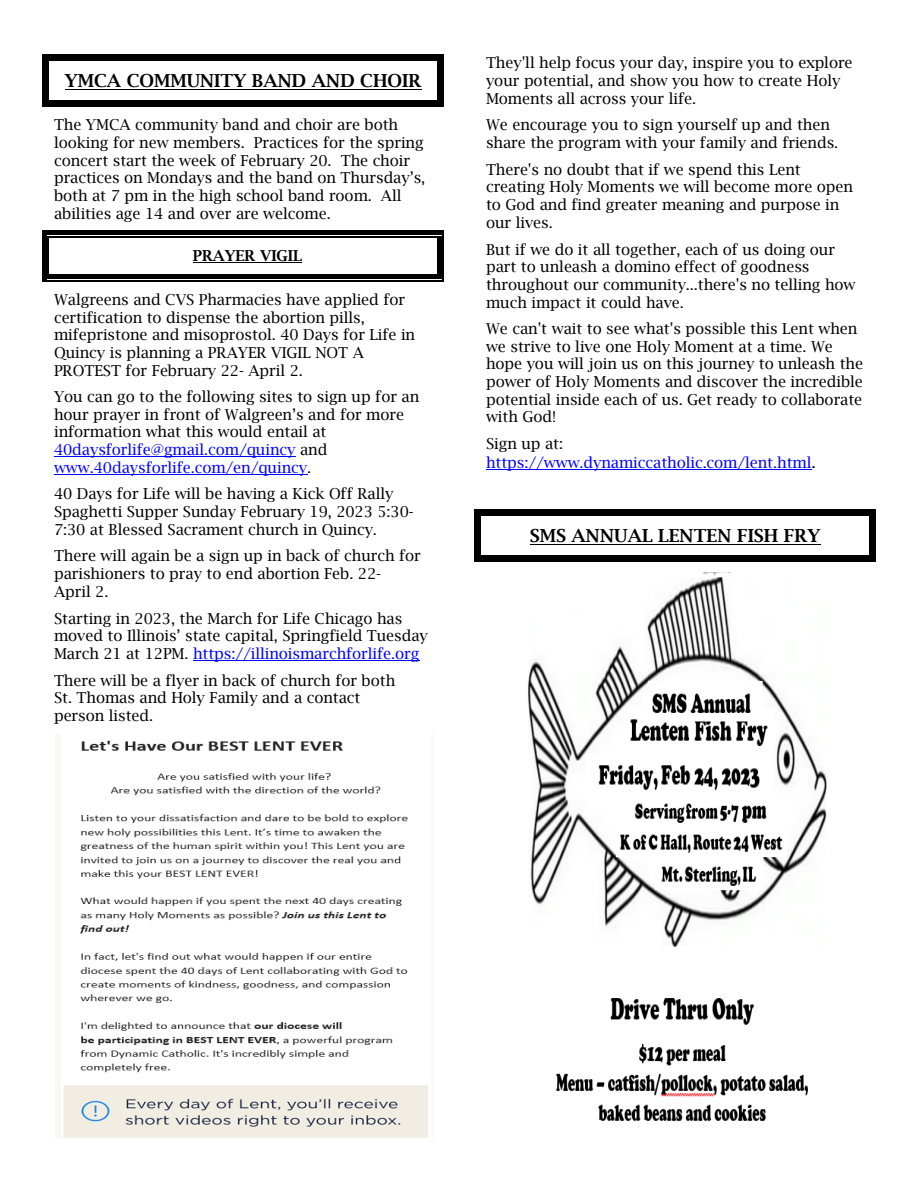
<style>
.page{position:relative;width:918px;height:1188px;background:#fff}
.page>*{position:absolute;margin:0;border:0;box-sizing:border-box;transform-origin:0 0}
.t1{font:600 18px "Lucida Bright";color:#000}
.t2{font:15.15px/17.7px "Lucida Bright";letter-spacing:-.005em;color:#000}
.t3{font:15.15px/19px "Lucida Bright";letter-spacing:-.005em;color:#00f}
.t4{font:600 15.15px "Lucida Bright";letter-spacing:-.005em;color:#000}
.s1{color:#00f}
.s2{color:#000}
.s3{font-size:16.5px;color:#000}
</style>
<div class="page">
<hr style="left:65px;top:89px;width:356px;height:1px;background:#000">
<svg style="left:43px;top:54px;width:6px;height:7px"></svg>
<hr style="left:49px;top:54px;width:388px;height:4px;background:#000">
<hr style="left:49px;top:59px;width:388px;height:2px;background:#000">
<svg style="left:437px;top:54px;width:7px;height:7px"></svg>
<hr style="left:48px;top:61px;width:1px;height:39px;background:#000">
<hr style="left:43px;top:61px;width:4px;height:39px;background:#000">
<svg style="left:43px;top:100px;width:6px;height:7px"></svg>
<hr style="left:49px;top:106px;width:388px;height:1px;background:#000">
<hr style="left:49px;top:100px;width:388px;height:4px;background:#000">
<hr style="left:442px;top:61px;width:2px;height:39px;background:#000">
<hr style="left:437px;top:61px;width:4px;height:39px;background:#000">
<svg style="left:437px;top:100px;width:7px;height:7px"></svg>
<hr style="left:193px;top:262px;width:109px;height:1px;background:#000">
<svg style="left:43px;top:231px;width:6px;height:7px"></svg>
<hr style="left:49px;top:231px;width:388px;height:4px;background:#000">
<hr style="left:49px;top:236px;width:388px;height:1px;background:#000">
<svg style="left:437px;top:231px;width:7px;height:7px"></svg>
<hr style="left:48px;top:238px;width:1px;height:37px;background:#000">
<hr style="left:43px;top:238px;width:4px;height:37px;background:#000">
<svg style="left:43px;top:275px;width:6px;height:6px"></svg>
<hr style="left:49px;top:280px;width:388px;height:1px;background:#000">
<hr style="left:49px;top:275px;width:388px;height:4px;background:#000">
<hr style="left:442px;top:238px;width:2px;height:37px;background:#000">
<hr style="left:437px;top:238px;width:4px;height:37px;background:#000">
<svg style="left:437px;top:275px;width:7px;height:6px"></svg>
<hr style="left:54px;top:457px;width:242px;height:1px;background:#00f">
<hr style="left:54px;top:474px;width:253px;height:1px;background:#00f">
<hr style="left:193px;top:660px;width:226px;height:1px;background:#00f">
<hr style="left:486px;top:470px;width:326px;height:1px;background:#00f">
<hr style="left:530px;top:544px;width:290px;height:1px;background:#000">
<svg style="left:475px;top:509px;width:6px;height:7px"></svg>
<hr style="left:481px;top:509px;width:388px;height:4px;background:#000">
<hr style="left:481px;top:514px;width:388px;height:2px;background:#000">
<svg style="left:869px;top:509px;width:7px;height:7px"></svg>
<hr style="left:480px;top:516px;width:1px;height:40px;background:#000">
<hr style="left:475px;top:516px;width:4px;height:40px;background:#000">
<svg style="left:475px;top:556px;width:6px;height:6px"></svg>
<hr style="left:481px;top:561px;width:388px;height:1px;background:#000">
<hr style="left:481px;top:556px;width:388px;height:4px;background:#000">
<hr style="left:874px;top:516px;width:2px;height:40px;background:#000">
<hr style="left:869px;top:516px;width:4px;height:40px;background:#000">
<svg style="left:869px;top:556px;width:7px;height:6px"></svg>
<img style="left:63px;top:740px;width:365px;height:398px">
<img style="left:528px;top:572px;width:299px;height:549px">
<p class="t1" style="left:65px;top:70px;width:358px">YMCA COMMUNITY BAND AND CHOIR</p>
<p class="t2" style="left:54px;top:115px;width:373px">The YMCA community band and choir are both looking for new members. Practices for the spring concert start the week of February 20. The choir practices on Mondays and the band on Thursday’s, both at 7 pm in the high school band room. All abilities age 14 and over are welcome.</p>
<p class="t4" style="left:193px;top:246px;width:111px">PRAYER VIGIL</p>
<p class="t2" style="left:54px;top:290px;width:363px">Walgreens and CVS Pharmacies have applied for certification to dispense the abortion pills, mifepristone and misoprostol. 40 Days for Life in Quincy is planning a PRAYER VIGIL NOT A PROTEST for February 22- April 2.</p>
<p class="t2" style="left:54px;top:388px;width:367px">You can go to the following sites to sign up for an hour prayer in front of Walgreen’s and for more information what this would entail at <span class="s1">40daysforlife@gmail.com/quincy</span> and <span class="s1">www.40daysforlife.com/en/quincy</span>.</p>
<p class="t2" style="left:54px;top:485px;width:361px">40 Days for Life will be having a Kick Off Rally<br>Spaghetti Supper Sunday February 19, 2023 5:30-<br>7:30 at Blessed Sacrament church in Quincy.</p>
<p class="t2" style="left:54px;top:547px;width:368px">There will again be a sign up in back of church for parishioners to pray to end abortion Feb. 22-<br>April 2.</p>
<p class="t2" style="left:54px;top:609px;width:375px">Starting in 2023, the March for Life Chicago has moved to Illinois’ state capital, Springfield Tuesday<br>March 21 at 12PM. <span class="s1">https://illinoismarchforlife.org</span></p>
<p class="t2" style="left:54px;top:671px;width:343px">There will be a flyer in back of church for both<br>St. Thomas and Holy Family and a contact person listed.</p>
<p class="t2" style="left:486px;top:54px;width:368px">They'll help focus your day, inspire you to explore your potential, and show you how to create Holy<br>Moments all across your life.</p>
<p class="t2" style="left:486px;top:116px;width:354px">We encourage you to sign yourself up and then share the program with your family and friends.</p>
<p class="t2" style="left:486px;top:160px;width:369px">There's no doubt that if we spend this Lent creating Holy Moments we will become more open to God and find greater meaning and purpose in our lives.</p>
<p class="t2" style="left:486px;top:240px;width:371px">But if we do it all together, each of us doing our part to unleash a domino effect of goodness throughout our community...there's no telling how much impact it could have.</p>
<p class="t2" style="left:486px;top:320px;width:379px">We can't wait to see what's possible this Lent when we strive to live one Holy Moment at a time. We hope you will join us on this journey to unleash the power of Holy Moments and discover the incredible potential inside each of us. Get ready to collaborate with God!</p>
<p class="t3" style="left:486px;top:434px;width:331px"><span class="s2">Sign up at: </span>https://www.dynamiccatholic.com/lent.html<span class="s3">.</span></p>
<p class="t1" style="left:530px;top:525px;width:292px">SMS ANNUAL LENTEN FISH FRY</p>
</div>
